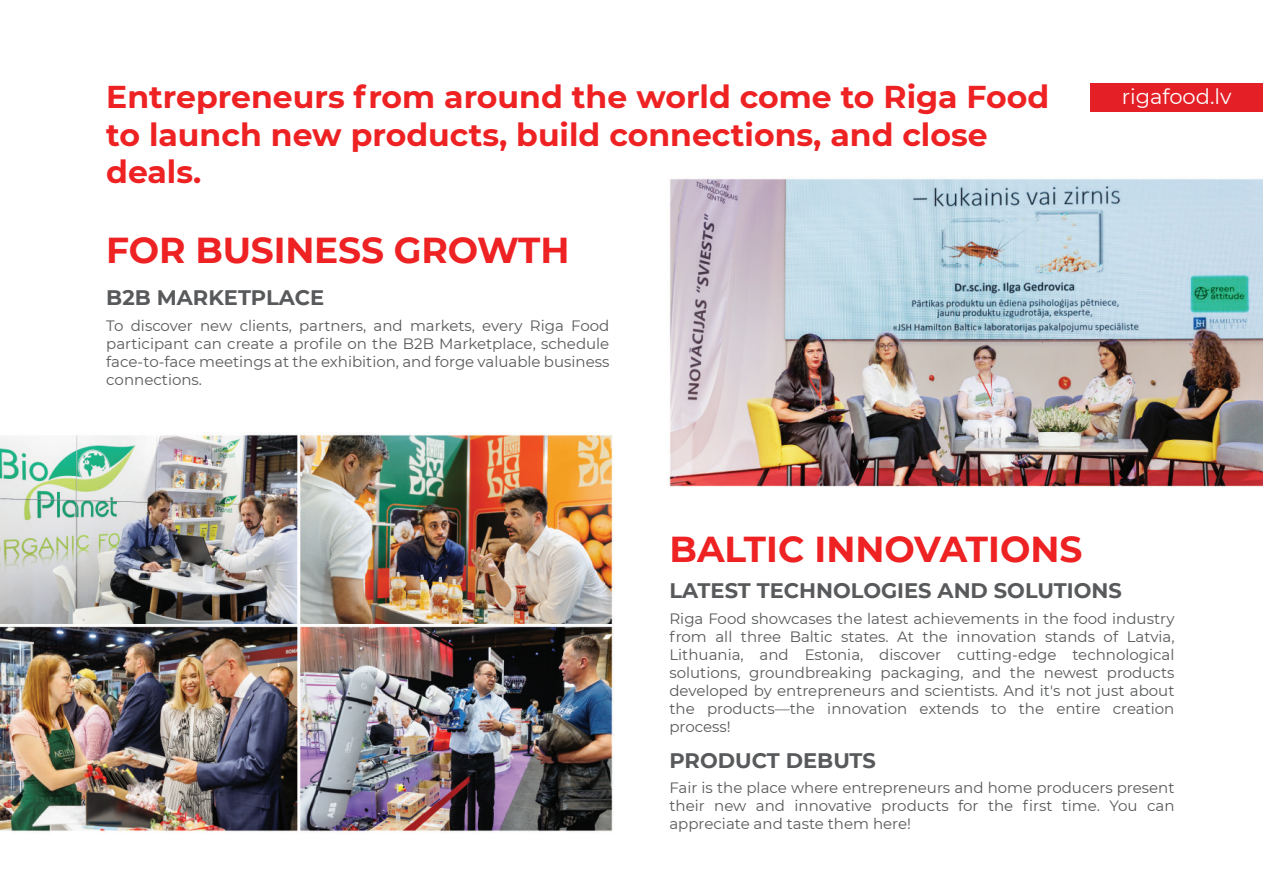
<style>
.page{position:relative;width:1263px;height:893px;background:#fff}
.page>*{position:absolute;margin:0;border:0;box-sizing:border-box;transform-origin:0 0}
.t1{font:700 36px "Montserrat";letter-spacing:-.005em;color:#ee2123}
.t2{font:700 31.5px/37.5px "Montserrat";color:#ee2123}
.t3{font:700 21px "Montserrat";color:#58595b}
.t4{font:21px "Montserrat";color:#fff}
.t5{font:15px/18px "Montserrat";color:#58595b;text-align:justify}
</style>
<div class="page">
<div style="left:1090px;top:84px;width:173px;height:28px;background:#e41f25"></div>
<img style="left:0;top:433px;width:613px;height:399px">
<img style="left:668px;top:178px;width:595px;height:310px">
<h2 class="t2" style="left:106px;top:77px;width:944px">Entrepreneurs from around the world come to Riga Food to launch new products, build connections, and close deals.</h2>
<h1 class="t1" style="left:106px;top:224px;width:465px">FOR BUSINESS GROWTH</h1>
<h3 class="t3" style="left:106px;top:282px;width:219px">B2B MARKETPLACE</h3>
<p class="t5" style="left:106px;top:316px;width:505px">To discover new clients, partners, and markets, every Riga Food participant can create a profile on the B2B Marketplace, schedule face-to-face meetings at the exhibition, and forge valuable business connections.</p>
<h3 class="t4" style="left:1122px;top:82px;width:111px">rigafood.lv</h3>
<h1 class="t1" style="left:669px;top:523px;width:414px">BALTIC INNOVATIONS</h1>
<h3 class="t3" style="left:669px;top:576px;width:454px">LATEST TECHNOLOGIES AND SOLUTIONS</h3>
<p class="t5" style="left:669px;top:609px;width:507px">Riga Food showcases the latest achievements in the food industry from all three Baltic states. At the innovation stands of Latvia, Lithuania, and Estonia, discover cutting-edge technological solutions, groundbreaking packaging, and the newest products developed by entrepreneurs and scientists. And it's not just about the products—the innovation extends to the entire creation process!</p>
<h3 class="t3" style="left:669px;top:745px;width:208px">PRODUCT DEBUTS</h3>
<p class="t5" style="left:669px;top:778px;width:506px">Fair is the place where entrepreneurs and home producers present their new and innovative products for the first time. You can appreciate and taste them here!</p>
</div>
